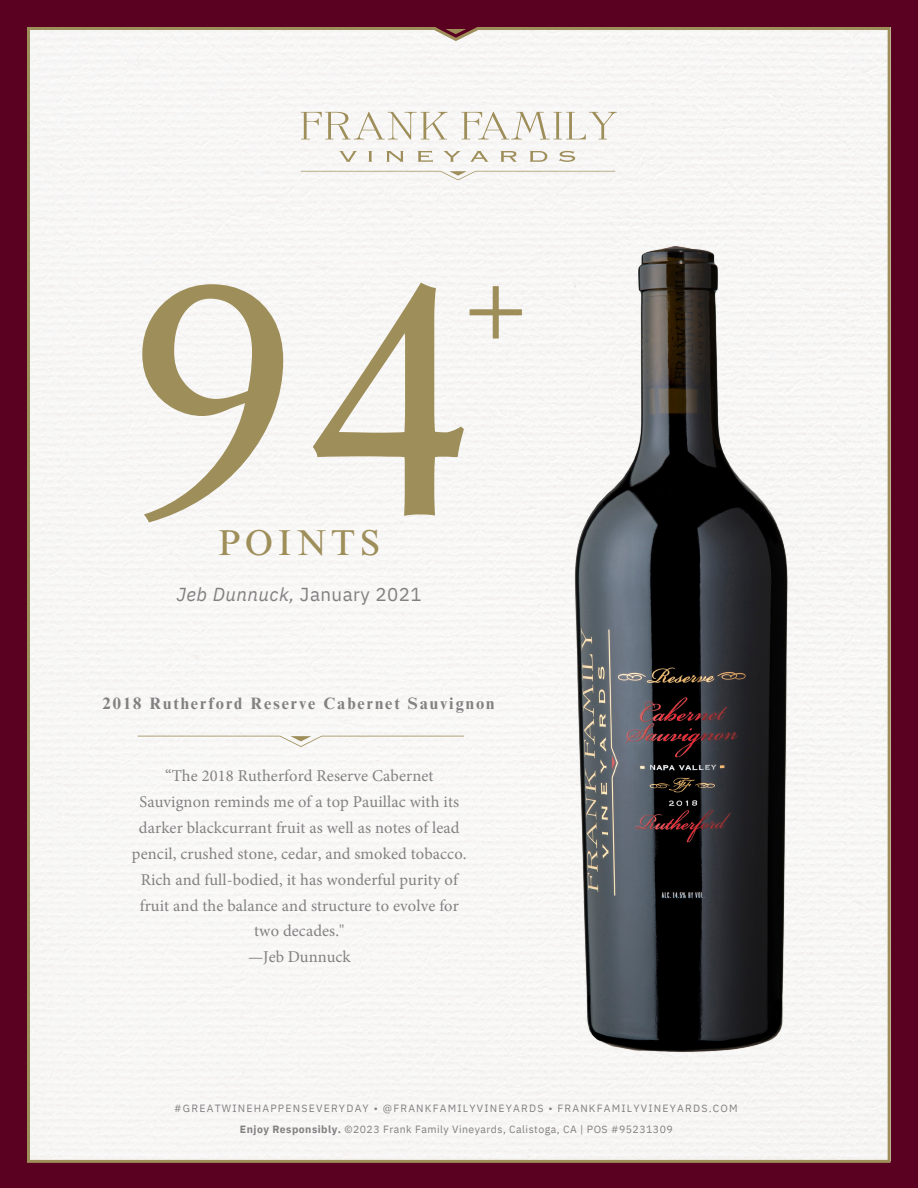
<style>
.page{position:relative;width:918px;height:1188px;background:#fff}
.page>*{position:absolute;margin:0;border:0;box-sizing:border-box;transform-origin:0 0}
.t1{font:328.5px "Garvis Pro";color:#9e8e5a}
.t2{font:99px "Times NRMT Pro";color:#9e8e5a}
.t3{font:36px "Times NRMT Pro";letter-spacing:.135em;color:#9e8e5a}
.t4{font:italic 18.75px "IBM Plex Sans";letter-spacing:.025em;color:#828081}
.t5{font:16.5px/25.8px "Minion Pro";letter-spacing:.005em;color:#828081;text-align:center}
.t6{font:700 16.5px "Times NRMT Pro";letter-spacing:.115em;color:#828081}
.t7{font:10.5px/21.9px "IBM Plex Sans";letter-spacing:.115em;color:#828081;text-align:center}
.s1{font-style:normal}
.s2{font-weight:700}
</style>
<div class="page">
<div style="left:0;top:1161px;width:918px;height:27px;background:#5a0021"></div>
<div style="left:891px;top:0;width:27px;height:1188px;background:#5a0021"></div>
<div style="left:0;top:0;width:28px;height:1188px;background:#5a0021"></div>
<div style="left:27px;top:40px;width:864px;height:1123px;background:#f7f7f6"></div>
<svg style="left:138px;top:736px;width:244px;height:11px"></svg>
<svg style="left:27px;top:0;width:864px;height:40px"></svg>
<svg style="left:301px;top:171px;width:81px;height:9px"></svg>
<svg style="left:301px;top:112px;width:147px;height:27px"></svg>
<svg style="left:462px;top:112px;width:155px;height:27px"></svg>
<svg style="left:339px;top:151px;width:18px;height:11px"></svg>
<svg style="left:368px;top:151px;width:4px;height:11px"></svg>
<svg style="left:386px;top:151px;width:18px;height:4px"></svg>
<svg style="left:418px;top:151px;width:15px;height:4px"></svg>
<svg style="left:443px;top:151px;width:18px;height:4px"></svg>
<svg style="left:470px;top:151px;width:19px;height:4px"></svg>
<svg style="left:500px;top:151px;width:17px;height:4px"></svg>
<svg style="left:530px;top:151px;width:17px;height:4px"></svg>
<svg style="left:559px;top:151px;width:16px;height:4px"></svg>
<img style="left:382px;top:155px;width:466px;height:948px">
<h1 class="t1" style="left:129px;top:153px;width:346px">94</h1>
<h3 class="t3" style="left:219px;top:529px;width:163px">POINTS</h3>
<h2 class="t2" style="left:463px;top:275px;width:68px">+</h2>
<p class="t4" style="left:177px;top:581px;width:247px">Jeb Dunnuck, <span class="s1">January 2021</span></p>
<p class="t6" style="left:103px;top:697px;width:393px">2018 Rutherford Reserve Cabernet Sauvignon</p>
<p class="t5" style="left:132px;top:765px;width:336px">“The 2018 Rutherford Reserve Cabernet Sauvignon reminds me of a top Pauillac with its darker blackcurrant fruit as well as notes of lead pencil, crushed stone, cedar, and smoked tobacco.<br>Rich and full-bodied, it has wonderful purity of fruit and the balance and structure to evolve for two decades."<br>—Jeb Dunnuck</p>
<p class="t7" style="left:174px;top:1097px;width:565px">#GREATWINEHAPPENSEVERYDAY • @FRANKFAMILYVINEYARDS • FRANKFAMILYVINEYARDS.COM<br><span class="s2">Enjoy Responsibly.</span> ©2023 Frank Family Vineyards, Calistoga, CA | POS #95231309</p>
</div>
